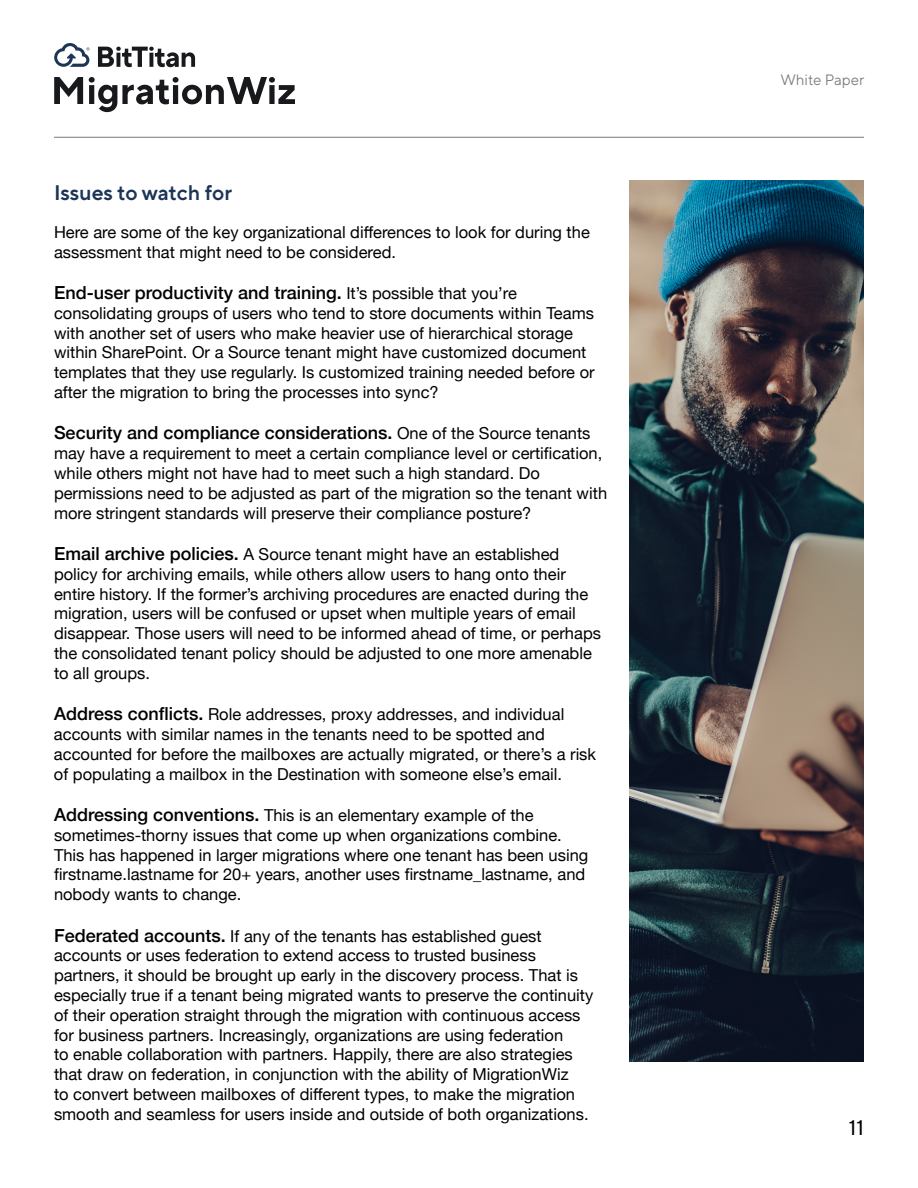
<style>
.page{position:relative;width:918px;height:1188px;background:#fff}
.page>*{position:absolute;margin:0;border:0;box-sizing:border-box;transform-origin:0 0}
.t1{font:600 21px "TT Norms Pro";color:#1c3557}
.t2{font:21px "TT Norms Pro";color:#000}
.t3{font:500 18px "Helvetica Neue";color:#000}
.t4{font:16.5px/19.8px "Helvetica Neue";color:#000}
.t5{font:15px "TT Norms Pro";color:#000}
.s1{font-weight:400;font-size:16.5px}
.s2{font-weight:500;font-size:18px}
</style>
<div class="page">
<hr style="left:54px;top:137px;width:810px;height:1px;background:#77787b">
<svg style="left:54px;top:43px;width:35px;height:24px"></svg>
<svg style="left:98px;top:47px;width:97px;height:20px"></svg>
<svg style="left:54px;top:77px;width:29px;height:27px"></svg>
<svg style="left:89px;top:77px;width:206px;height:35px"></svg>
<img style="left:630px;top:181px;width:234px;height:881px">
<p class="t1" style="left:54px;top:177px;width:180px">Issues to watch for</p>
<p class="t4" style="left:54px;top:223px;width:537px">Here are some of the key organizational differences to look for during the assessment that might need to be considered.</p>
<p class="t3" style="left:54px;top:278px;width:464px">End-user productivity and training. <span class="s1">It’s possible that you’re</span></p>
<p class="t4" style="left:54px;top:304px;width:542px">consolidating groups of users who tend to store documents within Teams with another set of users who make heavier use of hierarchical storage within SharePoint. Or a Source tenant might have customized document templates that they use regularly. Is customized training needed before or after the migration to bring the processes into sync?</p>
<p class="t3" style="left:54px;top:419px;width:538px">Security and compliance considerations. <span class="s1">One of the Source tenants</span></p>
<p class="t4" style="left:54px;top:444px;width:555px">may have a requirement to meet a certain compliance level or certification, while others might not have had to meet such a high standard. Do permissions need to be adjusted as part of the migration so the tenant with more stringent standards will preserve their compliance posture?</p>
<p class="t4" style="left:54px;top:545px;width:549px"><span class="s2">Email archive policies.</span> A Source tenant might have an established policy for archiving emails, while others allow users to hang onto their entire history. If the former’s archiving procedures are enacted during the migration, users will be confused or upset when multiple years of email disappear. Those users will need to be informed ahead of time, or perhaps the consolidated tenant policy should be adjusted to one more amenable to all groups.</p>
<p class="t4" style="left:54px;top:705px;width:544px"><span class="s2">Address conflicts.</span> Role addresses, proxy addresses, and individual accounts with similar names in the tenants need to be spotted and accounted for before the mailboxes are actually migrated, or there’s a risk of populating a mailbox in the Destination with someone else’s email.</p>
<p class="t4" style="left:54px;top:806px;width:536px"><span class="s2">Addressing conventions.</span> This is an elementary example of the sometimes-thorny issues that come up when organizations combine.<br>This has happened in larger migrations where one tenant has been using firstname.lastname for 20+ years, another uses firstname_lastname, and nobody wants to change.</p>
<p class="t4" style="left:54px;top:927px;width:541px"><span class="s2">Federated accounts.</span> If any of the tenants has established guest accounts or uses federation to extend access to trusted business partners, it should be brought up early in the discovery process. That is especially true if a tenant being migrated wants to preserve the continuity of their operation straight through the migration with continuous access for business partners. Increasingly, organizations are using federation<br>to enable collaboration with partners. Happily, there are also strategies that draw on federation, in conjunction with the ability of MigrationWiz<br>to convert between mailboxes of different types, to make the migration smooth and seamless for users inside and outside of both organizations.</p>
<p class="t5" style="left:781px;top:69px;width:85px">White Paper</p>
<p class="t2" style="left:849px;top:1112px;width:17px">11</p>
</div>
